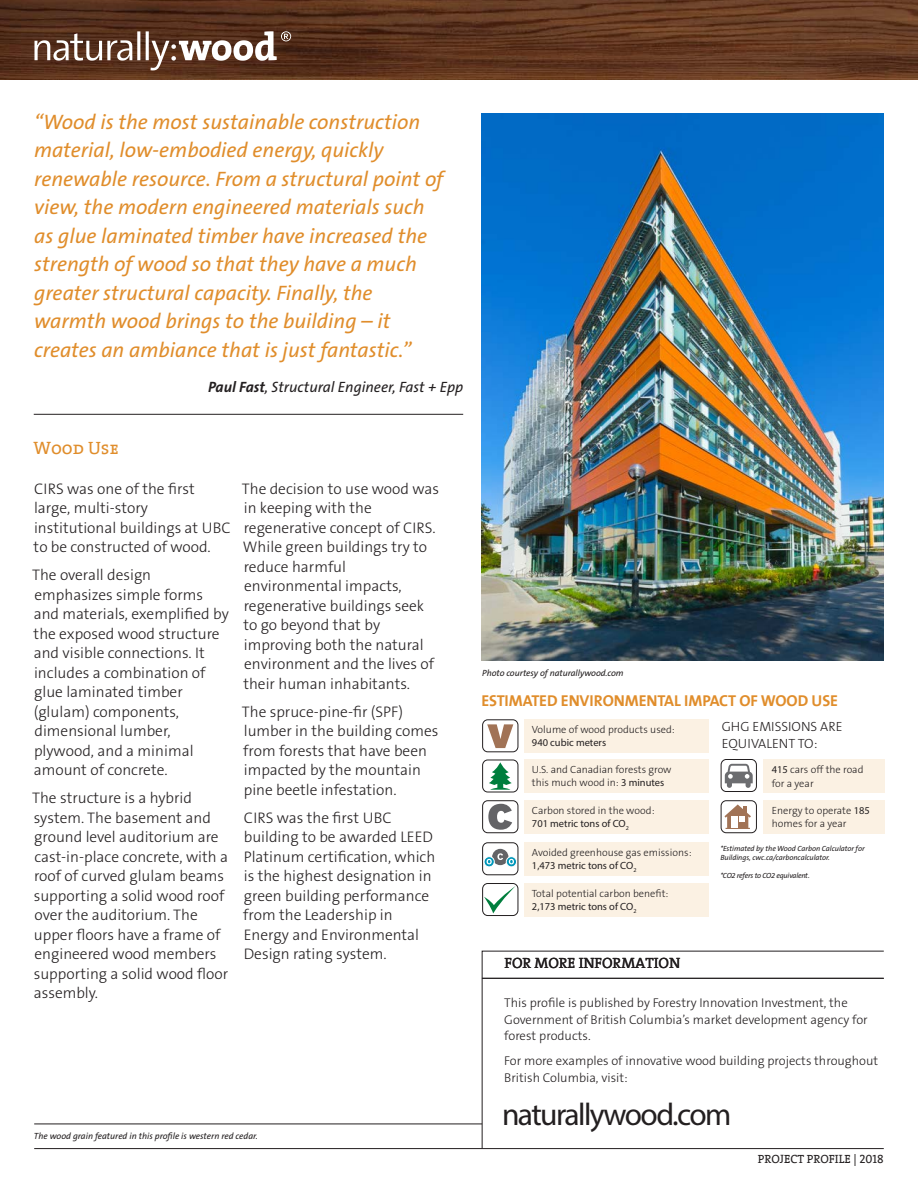
<style>
.page{position:relative;width:918px;height:1188px;background:#fff}
.page>*{position:absolute;margin:0;border:0;box-sizing:border-box;transform-origin:0 0}
.t1{font:31.5px "Myriad Pro";letter-spacing:-.05em;color:#231f20}
.quote{font:italic 21px/28.5px "The Sans B5 Plain";color:#e08d2b}
.body_copy{font:18px "The Serif 5 Regular Caps";color:#e08d2b}
.project_details_titl{font:15.9px "The Sans Bold Caps";letter-spacing:-.005em;color:#e08d2b}
.body_copy2{font:300 15.3px/19.5px "The Sans B3";color:#231f20}
.quote_author{font:italic 15px "The Sans B5 Plain";color:#231f20}
.body_copy-2{font:15px "The Serif 5 Regular Caps";letter-spacing:-.005em;color:#231f20}
.body_copy2-2{font:300 13.35px/17px "The Sans B3";color:#231f20}
.for_more_info_copy{font:300 12.75px/16.5px "The Sans B3";color:#231f20}
.body_copy-3{font:12px "The Serif 5 Regular Caps";color:#231f20}
.body_copy2-3{font:300 10.5px "The Sans B3";color:#231f20}
.body_copy2-4{font:10.5px "Myriad Pro";color:#231f20}
.body_copy-4{font:italic 9px "The Sans B5 Plain";color:#231f20}
.photo_credit{font:italic 9px "The Sans B5 Plain";letter-spacing:-.005em;color:#231f20}
.photo_credit-2{font:italic 7.5px/9px "The Sans B5 Plain";letter-spacing:-.005em;color:#231f20}
.photo_credit-3{font:italic 7.5px "The Sans B5 Plain";letter-spacing:-.03em;color:#231f20}
.s1{font-family:"The Sans B7";font-weight:700}
.s2{font-family:"Myriad Pro";font-weight:400}
</style>
<div class="page">
<img style="left:0;top:0;width:918px;height:79px">
<img style="left:482px;top:113px;width:402px;height:547px">
<svg style="left:34px;top:31px;width:257px;height:39px"></svg>
<hr style="left:34px;top:1148px;width:850px;height:1px;background:#231f20">
<svg style="left:482px;top:951px;width:402px;height:198px"></svg>
<hr style="left:482px;top:978px;width:402px;height:1px;background:#231f20">
<hr style="left:34px;top:1124px;width:448px;height:1px;background:#231f20">
<hr style="left:34px;top:414px;width:429px;height:1px;background:#231f20">
<div style="left:482px;top:719px;width:36px;height:33px;border:1px solid #231f20;border-radius:5px"></div>
<svg style="left:487px;top:724px;width:26px;height:24px"></svg>
<div style="left:482px;top:760px;width:36px;height:32px;border:1px solid #231f20;border-radius:5px"></div>
<svg style="left:489px;top:762px;width:23px;height:28px"></svg>
<div style="left:482px;top:842px;width:36px;height:33px;border:1px solid #231f20;border-radius:5px"></div>
<div style="left:492px;top:849px;width:16px;height:16px;background:#636366;border-radius:50%"></div>
<svg style="left:484px;top:857px;width:10px;height:10px"></svg>
<div style="left:484px;top:856px;width:11px;height:11px;border:1px solid #fff;border-radius:50%"></div>
<svg style="left:487px;top:853px;width:16px;height:11px"></svg>
<svg style="left:506px;top:857px;width:11px;height:10px"></svg>
<div style="left:506px;top:856px;width:11px;height:11px;border:1px solid #fff;border-radius:50%"></div>
<svg style="left:509px;top:859px;width:5px;height:5px"></svg>
<div style="left:721px;top:759px;width:36px;height:33px;border:1px solid #231f20;border-radius:5px"></div>
<svg style="left:725px;top:764px;width:28px;height:24px"></svg>
<div style="left:482px;top:800px;width:36px;height:33px;border:1px solid #231f20;border-radius:5px"></div>
<svg style="left:488px;top:804px;width:24px;height:26px"></svg>
<div style="left:482px;top:883px;width:36px;height:33px;border:1px solid #231f20;border-radius:5px"></div>
<svg style="left:484px;top:886px;width:32px;height:27px"></svg>
<div style="left:721px;top:800px;width:36px;height:33px;border:1px solid #231f20;border-radius:5px"></div>
<svg style="left:724px;top:804px;width:27px;height:25px"></svg>
<div style="left:524px;top:720px;width:185px;height:33px;background:#fbf1e3"></div>
<div style="left:524px;top:760px;width:185px;height:33px;background:#fbf1e3"></div>
<div style="left:524px;top:843px;width:185px;height:33px;background:#fbf1e3"></div>
<div style="left:763px;top:760px;width:122px;height:33px;background:#fbf1e3"></div>
<div style="left:524px;top:801px;width:185px;height:33px;background:#fbf1e3"></div>
<div style="left:524px;top:883px;width:185px;height:34px;background:#fbf1e3"></div>
<div style="left:763px;top:800px;width:122px;height:33px;background:#fbf1e3"></div>
<p class="quote" style="left:34px;top:108px;width:411px">“Wood is the most sustainable construction material, low-embodied energy, quickly renewable resource. From a structural point of view, the modern engineered materials such as glue laminated timber have increased the strength of wood so that they have a much greater structural capacity. Finally, the warmth wood brings to the building – it creates an ambiance that is just fantastic.”</p>
<p class="quote_author" style="left:208px;top:379px;width:257px"><span class="s1">Paul Fast</span>, Structural Engineer, Fast + Epp</p>
<p class="body_copy" style="left:33px;top:433px;width:87px">Wood Use</p>
<p class="body_copy2" style="left:34px;top:479px;width:198px">CIRS was one of the first large, multi-story institutional buildings at UBC to be constructed of wood.</p>
<p class="body_copy2" style="left:32px;top:566px;width:198px">The overall design emphasizes simple forms and materials, exemplified by the exposed wood structure and visible connections. It includes a combination of glue laminated timber (glulam) components, dimensional lumber, plywood, and a minimal amount of concrete.</p>
<p class="body_copy2" style="left:32px;top:789px;width:198px">The structure is a hybrid system. The basement and ground level auditorium are cast-in-place concrete, with a roof of curved glulam beams supporting a solid wood roof over the auditorium. The upper floors have a frame of engineered wood members supporting a solid wood floor assembly.</p>
<p class="body_copy2" style="left:242px;top:479px;width:199px">The decision to use wood was in keeping with the regenerative concept of CIRS.<br>While green buildings try to reduce harmful environmental impacts, regenerative buildings seek to go beyond that by improving both the natural environment and the lives of their human inhabitants.</p>
<p class="body_copy2" style="left:242px;top:702px;width:198px">The spruce-pine-fir (SPF) lumber in the building comes from forests that have been impacted by the mountain pine beetle infestation.</p>
<p class="body_copy2" style="left:243px;top:809px;width:193px">CIRS was the first UBC building to be awarded LEED<br>Platinum certification, which is the highest designation in green building performance from the Leadership in<br>Energy and Environmental<br>Design rating system.</p>
<p class="body_copy-4" style="left:34px;top:1131px;width:226px">The wood grain featured in this profile is western red cedar.</p>
<p class="photo_credit" style="left:482px;top:668px;width:143px">Photo courtesy of naturallywood.com</p>
<p class="project_details_titl" style="left:482px;top:687px;width:358px">ESTIMATED ENVIRONMENTAL IMPACT OF WOOD USE</p>
<p class="body_copy2-3" style="left:532px;top:724px;width:144px">Volume of wood products used:</p>
<p class="body_copy2-4" style="left:532px;top:736px;width:76px">940 cubic meters</p>
<p class="body_copy2-3" style="left:532px;top:764px;width:141px">U.S. and Canadian forests grow</p>
<p class="body_copy2-3" style="left:532px;top:777px;width:134px">this much wood in: <span class="s2">3 minutes</span></p>
<p class="body_copy2-2" style="left:722px;top:718px;width:122px">GHG EMISSIONS ARE<br>EQUIVALENT TO:</p>
<p class="body_copy2-3" style="left:772px;top:764px;width:93px"><span class="s2">415</span> cars off the road</p>
<p class="body_copy2-3" style="left:772px;top:778px;width:43px">for a year</p>
<p class="body_copy2-3" style="left:532px;top:805px;width:124px">Carbon stored in the wood:</p>
<p class="body_copy2-4" style="left:532px;top:817px;width:98px">701 metric tons of CO<sub>2</sub></p>
<p class="body_copy2-3" style="left:772px;top:805px;width:99px">Energy to operate <span class="s2">185</span></p>
<p class="body_copy2-3" style="left:772px;top:818px;width:76px">homes for a year</p>
<p class="body_copy2-3" style="left:532px;top:847px;width:161px">Avoided greenhouse gas emissions:</p>
<p class="body_copy2-4" style="left:532px;top:859px;width:106px">1,473 metric tons of CO<sub>2</sub></p>
<p class="photo_credit-2" style="left:720px;top:844px;width:146px">*Estimated by the Wood Carbon Calculator for<br>Buildings, cwc.ca/carboncalculator.</p>
<p class="photo_credit-3" style="left:720px;top:871px;width:91px">*CO2 refers to CO2 equivalent.</p>
<p class="body_copy2-3" style="left:532px;top:888px;width:138px">Total potential carbon benefit:</p>
<p class="body_copy2-4" style="left:532px;top:900px;width:106px">2,173 metric tons of CO<sub>2</sub></p>
<p class="body_copy-2" style="left:505px;top:950px;width:177px">FOR MORE INFORMATION</p>
<p class="for_more_info_copy" style="left:504px;top:995px;width:365px">This profile is published by Forestry Innovation Investment, the<br>Government of British Columbia’s market development agency for forest products.</p>
<p class="for_more_info_copy" style="left:504px;top:1053px;width:375px">For more examples of innovative wood building projects throughout<br>British Columbia, visit:</p>
<p class="t1" style="left:502px;top:1095px;width:231px">naturallywood.com</p>
<p class="body_copy-3" style="left:758px;top:1149px;width:127px">PROJECT PROFILE | 2018</p>
</div>
